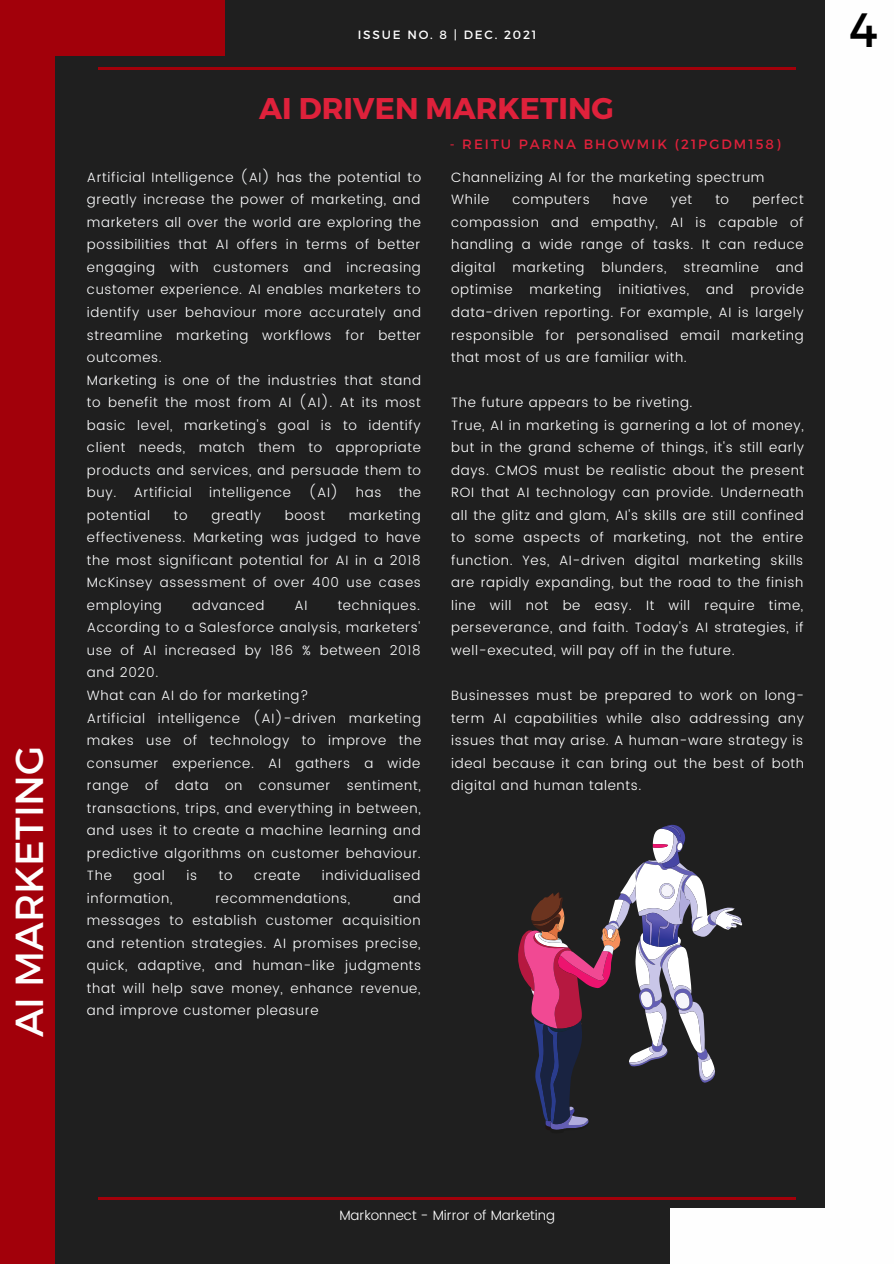
<style>
.page{position:relative;width:894px;height:1264px;background:#fff}
.page>*{position:absolute;margin:0;border:0;box-sizing:border-box;transform-origin:0 0}
.t1{font:48px "Montserrat";color:#000}
.t2{font:39px "Montserrat";color:#fefefe}
.t3{font:700 30px "Montserrat";color:#df213b}
.t4{font:300 13.5px/22.5px "Poppins";letter-spacing:.05em;color:#fcfdfe;text-align:justify}
.t5{font:300 13.5px/22.5px "Poppins";letter-spacing:.05em;color:#fff;text-align:justify}
.t6{font:13.5px "Montserrat";letter-spacing:.15em;color:#df213b}
.t7{font:300 13.5px "Poppins";color:#fff}
.t8{font:12px "Montserrat";letter-spacing:.15em;color:#fefefe}
</style>
<div class="page">
<div style="left:0;top:0;width:893px;height:1263px;background:#1f1f1f"></div>
<hr style="left:98px;top:67px;width:697px;height:3px;background:#a2000a">
<div style="left:825px;top:0;width:68px;height:1263px;background:#fefefe"></div>
<div style="left:0;top:0;width:55px;height:1263px;background:#a2000a"></div>
<hr style="left:98px;top:1197px;width:697px;height:2px;background:#a2000a">
<div style="left:0;top:0;width:225px;height:55px;background:#a2000a"></div>
<div style="left:670px;top:1208px;width:223px;height:55px;background:#fefefe"></div>
<svg style="left:518px;top:824px;width:223px;height:306px"></svg>
<p class="t2" style="left:4px;top:1037px;width:293px;rotate:-90deg">AI MARKETING</p>
<p class="t8" style="left:358px;top:27px;width:180px">ISSUE NO. 8 | DEC. 2021</p>
<p class="t3" style="left:259px;top:89px;width:356px">AI DRIVEN MARKETING</p>
<p class="t4" style="left:87px;top:166px;width:336px">Artificial Intelligence (AI) has the potential to greatly increase the power of marketing, and marketers all over the world are exploring the possibilities that AI offers in terms of better engaging with customers and increasing customer experience. AI enables marketers to identify user behaviour more accurately and streamline marketing workflows for better outcomes.</p>
<p class="t4" style="left:87px;top:368px;width:335px">Marketing is one of the industries that stand to benefit the most from AI (AI). At its most basic level, marketing's goal is to identify client needs, match them to appropriate products and services, and persuade them to buy.</p>
<p class="t4" style="left:134px;top:481px;width:60px">Artificial</p>
<p class="t4" style="left:209px;top:481px;width:83px">intelligence</p>
<p class="t4" style="left:308px;top:481px;width:74px">(AI) has</p>
<p class="t4" style="left:398px;top:481px;width:24px">the</p>
<p class="t4" style="left:87px;top:504px;width:65px">potential</p>
<p class="t4" style="left:174px;top:504px;width:15px">to</p>
<p class="t4" style="left:211px;top:504px;width:51px">greatly</p>
<p class="t4" style="left:285px;top:504px;width:42px">boost</p>
<p class="t4" style="left:87px;top:504px;width:335px;text-indent:262px">marketing effectiveness. Marketing was judged to have the most significant potential for AI in a 2018<br>McKinsey assessment of over 400 use cases employing</p>
<p class="t4" style="left:87px;top:594px;width:335px;text-indent:251px">techniques.<br>According to a Salesforce analysis, marketers' use of AI increased by 186 % between 2018 and 2020.</p>
<p class="t4" style="left:87px;top:684px;width:223px">What can AI do for marketing?</p>
<p class="t4" style="left:87px;top:706px;width:336px">Artificial intelligence (AI)-driven marketing makes use of technology to improve the consumer experience. AI gathers a wide range of data on consumer sentiment, transactions, trips, and everything in between, and uses it to create a machine learning and predictive algorithms on customer behaviour.<br>The</p>
<p class="t4" style="left:192px;top:594px;width:74px">advanced</p>
<p class="t4" style="left:294px;top:594px;width:14px">AI</p>
<p class="t4" style="left:133px;top:864px;width:33px">goal</p>
<p class="t4" style="left:186px;top:864px;width:12px">is</p>
<p class="t4" style="left:219px;top:864px;width:15px">to</p>
<p class="t4" style="left:254px;top:864px;width:48px">create</p>
<p class="t4" style="left:322px;top:864px;width:100px">individualised</p>
<p class="t4" style="left:87px;top:886px;width:87px">information,</p>
<p class="t4" style="left:215px;top:886px;width:136px">recommendations,</p>
<p class="t4" style="left:87px;top:886px;width:336px;text-indent:306px">and messages to establish customer acquisition and retention strategies. AI promises precise, quick, adaptive, and human-like judgments that will help save money, enhance revenue, and improve customer pleasure</p>
<p class="t6" style="left:449px;top:135px;width:332px">- REITU PARNA BHOWMIK (21PGDM158)</p>
<p class="t5" style="left:451px;top:166px;width:315px">Channelizing AI for the marketing spectrum</p>
<p class="t5" style="left:451px;top:188px;width:40px">While</p>
<p class="t5" style="left:512px;top:188px;width:79px">computers</p>
<p class="t5" style="left:612px;top:188px;width:36px">have</p>
<p class="t5" style="left:670px;top:188px;width:23px">yet</p>
<p class="t5" style="left:715px;top:188px;width:15px">to</p>
<p class="t5" style="left:451px;top:188px;width:354px;text-indent:301px">perfect compassion and empathy, AI is capable of handling a wide range of tasks. It can reduce digital</p>
<p class="t5" style="left:512px;top:256px;width:74px">marketing</p>
<p class="t5" style="left:601px;top:256px;width:66px">blunders,</p>
<p class="t5" style="left:683px;top:256px;width:77px">streamline</p>
<p class="t5" style="left:775px;top:256px;width:29px">and</p>
<p class="t5" style="left:451px;top:278px;width:354px;text-indent:299px">provide data-driven reporting. For example, AI is largely responsible for personalised email marketing that most of us are familiar with.</p>
<p class="t5" style="left:451px;top:391px;width:243px">The future appears to be riveting.</p>
<p class="t5" style="left:451px;top:414px;width:354px">True, AI in marketing is garnering a lot of money, but in the grand scheme of things, it's still early days. CMOS must be realistic about the present ROI that AI technology can provide. Underneath all the glitz and glam, AI's skills are still confined to some aspects of marketing, not the entire function. Yes, AI-driven digital marketing skills are rapidly expanding, but the road to the finish line will not be easy. It will require time, perseverance, and faith. Today's AI strategies, if well-executed, will pay off in the future.</p>
<p class="t5" style="left:451px;top:684px;width:354px">Businesses must be prepared to work on long&shy;term AI capabilities while also addressing any issues that may arise. A human-ware strategy is ideal because it can bring out the best of both digital and human talents.</p>
<p class="t5" style="left:451px;top:278px;width:63px">optimise</p>
<p class="t5" style="left:529px;top:278px;width:74px">marketing</p>
<p class="t5" style="left:618px;top:278px;width:72px">initiatives,</p>
<p class="t5" style="left:705px;top:278px;width:29px">and</p>
<p class="t1" style="left:849px;top:-2px;width:30px">4</p>
<p class="t7" style="left:339px;top:1207px;width:217px">Markonnect - Mirror of Marketing</p>
</div>
